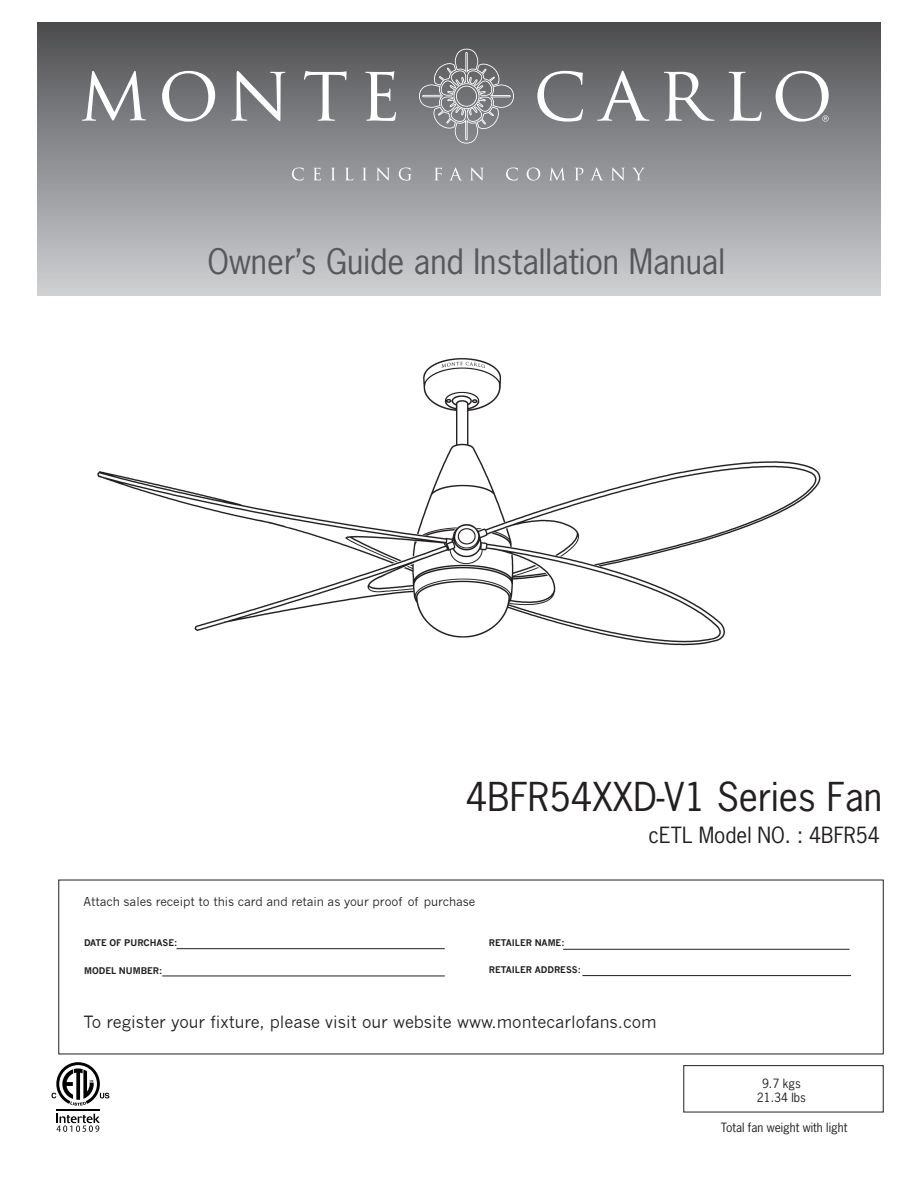
<style>
.page{position:relative;width:918px;height:1188px;background:#fff}
.page>*{position:absolute;margin:0;border:0;box-sizing:border-box;transform-origin:0 0}
.t1{font:37.5px "News Gothic Std";color:#231f20}
.t2{font:33px "News Gothic Std";color:#57585a}
.t3{font:21px "News Gothic Std";color:#231f20}
.t4{font:16.5px "News Gothic";color:#231f20}
.t5{font:12px "News Gothic";letter-spacing:-.005em;color:#231f20}
.t6{font:12px/14.4px "News Gothic Std";color:#231f20;text-align:center}
.t7{font:700 9px "News Gothic";letter-spacing:-.005em;color:#231f20}
</style>
<div class="page">
<div style="left:37px;top:23px;width:844px;height:272px;background:linear-gradient(to bottom,#4d4d50,#cfd0d3)"></div>
<svg style="left:537px;top:71px;width:46px;height:51px"></svg>
<svg style="left:597px;top:71px;width:53px;height:50px"></svg>
<svg style="left:664px;top:72px;width:51px;height:49px"></svg>
<svg style="left:729px;top:72px;width:32px;height:49px"></svg>
<svg style="left:776px;top:71px;width:53px;height:51px"></svg>
<svg style="left:162px;top:71px;width:53px;height:51px"></svg>
<svg style="left:231px;top:71px;width:54px;height:50px"></svg>
<svg style="left:304px;top:71px;width:43px;height:50px"></svg>
<svg style="left:82px;top:71px;width:64px;height:50px"></svg>
<svg style="left:365px;top:71px;width:31px;height:50px"></svg>
<svg style="left:292px;top:168px;width:12px;height:13px"></svg>
<svg style="left:331px;top:168px;width:4px;height:12px"></svg>
<svg style="left:345px;top:168px;width:8px;height:12px"></svg>
<svg style="left:362px;top:168px;width:5px;height:12px"></svg>
<svg style="left:376px;top:168px;width:14px;height:12px"></svg>
<svg style="left:399px;top:168px;width:13px;height:13px"></svg>
<svg style="left:434px;top:168px;width:8px;height:12px"></svg>
<svg style="left:449px;top:167px;width:13px;height:13px"></svg>
<svg style="left:470px;top:168px;width:14px;height:12px"></svg>
<svg style="left:506px;top:168px;width:12px;height:13px"></svg>
<svg style="left:527px;top:168px;width:13px;height:13px"></svg>
<svg style="left:575px;top:168px;width:8px;height:12px"></svg>
<svg style="left:590px;top:167px;width:14px;height:13px"></svg>
<svg style="left:611px;top:168px;width:14px;height:12px"></svg>
<svg style="left:632px;top:168px;width:13px;height:12px"></svg>
<svg style="left:549px;top:168px;width:16px;height:12px"></svg>
<svg style="left:313px;top:168px;width:8px;height:12px"></svg>
<svg style="left:419px;top:49px;width:95px;height:95px;background:#848588"></svg>
<hr style="left:177px;top:948px;width:268px;height:1px;background:#231f20">
<hr style="left:162px;top:976px;width:283px;height:1px;background:#231f20">
<hr style="left:563px;top:949px;width:287px;height:1px;background:#231f20">
<hr style="left:582px;top:975px;width:269px;height:1px;background:#231f20">
<div style="left:684px;top:1065px;width:199px;height:47px;border:1px solid #231f20"></div>
<img style="left:97px;top:358px;width:724px;height:288px">
<hr style="left:56px;top:1109px;width:44px;height:1px;background:#000">
<svg style="left:52px;top:1062px;width:57px;height:44px"></svg>
<svg style="left:56px;top:1114px;width:44px;height:18px"></svg>
<h2 class="t2" style="left:207px;top:240px;width:519px">Owner’s Guide and Installation Manual</h2>
<h1 class="t1" style="left:466px;top:773px;width:418px">4BFR54XXD-V1 Series Fan</h1>
<p class="t3" style="left:649px;top:821px;width:233px">cETL Model NO. : 4BFR54</p>
<p class="t5" style="left:84px;top:894px;width:393px">Attach sales receipt to this card and retain as your proof of purchase</p>
<p class="t7" style="left:84px;top:938px;width:95px">DATE OF PURCHASE:</p>
<p class="t7" style="left:84px;top:965px;width:80px">MODEL NUMBER:</p>
<p class="t7" style="left:489px;top:938px;width:77px">RETAILER NAME:</p>
<p class="t7" style="left:489px;top:964px;width:94px">RETAILER ADDRESS:</p>
<p class="t4" style="left:84px;top:1013px;width:575px">To register your fixture, please visit our website www.montecarlofans.com</p>
<p class="t6" style="left:757px;top:1076px;width:51px">9.7 kgs<br>21.34 lbs</p>
<p class="t6" style="left:721px;top:1121px;width:128px">Total fan weight with light</p>
</div>
